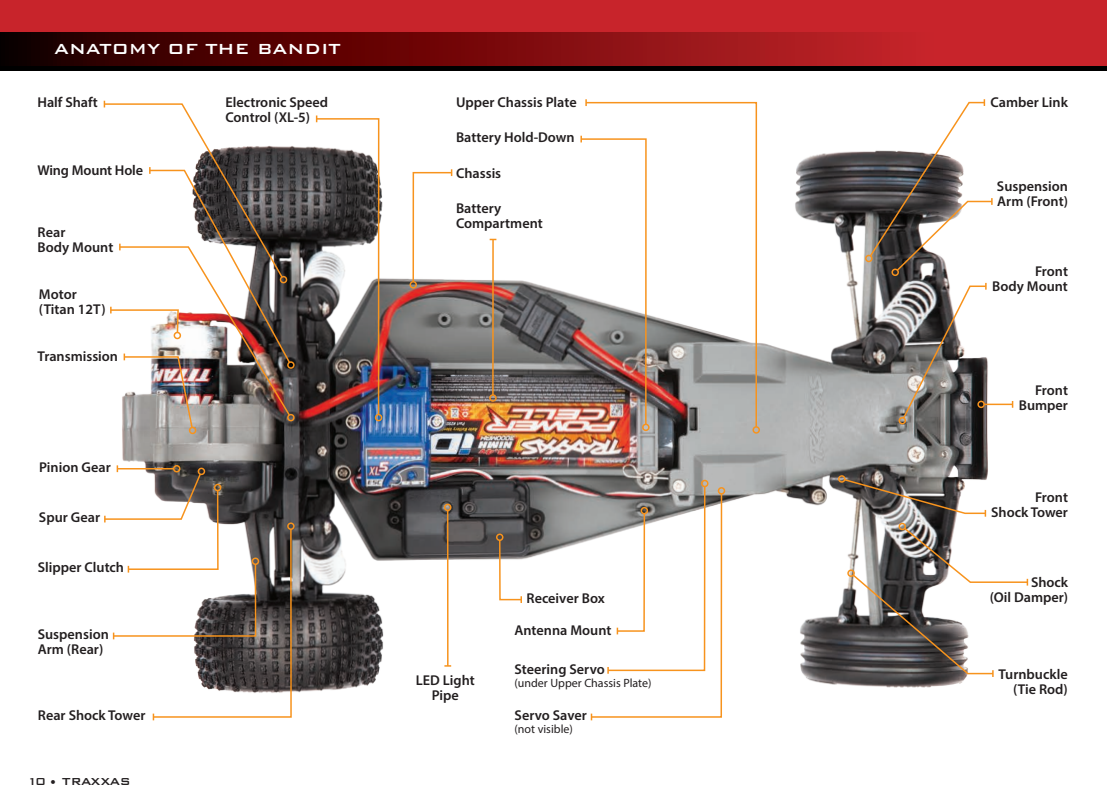
<style>
.page{position:relative;width:1107px;height:810px;background:#fff}
.page>*{position:absolute;margin:0;border:0;box-sizing:border-box;transform-origin:0 0}
.t1{font:500 19.5px "Bank Gothic BT";color:#fff}
.t2{font:600 14.25px/15px "Myriad Pro";color:#231f20}
.t3{font:500 13.5px "Bank Gothic BT";letter-spacing:-.02em;color:#231f20}
.t4{font:12px "Myriad Pro";color:#231f20}
</style>
<div class="page">
<img style="left:35px;top:70px;width:1070px;height:651px">
<div style="left:0;top:0;width:1107px;height:70px;background:#000"></div>
<div style="left:0;top:0;width:1107px;height:51px;background:#c8242b"></div>
<svg style="left:0;top:32px;width:1107px;height:34px;background:#7f0f12"></svg>
<div style="left:865px;top:255px;width:8px;height:7px;border:2px solid #f7931d;border-radius:50%"></div>
<svg style="left:868px;top:99px;width:125px;height:173px"></svg>
<div style="left:891px;top:269px;width:8px;height:7px;border:2px solid #f7931d;border-radius:50%"></div>
<svg style="left:843px;top:478px;width:144px;height:39px"></svg>
<div style="left:838px;top:475px;width:8px;height:8px;border:2px solid #f7931d;border-radius:50%"></div>
<div style="left:899px;top:523px;width:7px;height:7px;border:2px solid #f7931d;border-radius:50%"></div>
<svg style="left:851px;top:526px;width:178px;height:151px"></svg>
<div style="left:847px;top:569px;width:8px;height:8px;border:2px solid #f7931d;border-radius:50%"></div>
<div style="left:899px;top:417px;width:7px;height:7px;border:2px solid #f7931d;border-radius:50%"></div>
<div style="left:287px;top:361px;width:8px;height:8px;border:2px solid #f7931d;border-radius:50%"></div>
<div style="left:287px;top:414px;width:8px;height:7px;border:2px solid #f7931d;border-radius:50%"></div>
<div style="left:189px;top:427px;width:7px;height:7px;border:2px solid #f7931d;border-radius:50%"></div>
<img style="left:103px;top:101px;width:188px;height:328px">
<div style="left:174px;top:332px;width:7px;height:7px;border:2px solid #f7931d;border-radius:50%"></div>
<svg style="left:498px;top:539px;width:25px;height:64px"></svg>
<div style="left:496px;top:534px;width:8px;height:7px;border:2px solid #f7931d;border-radius:50%"></div>
<div style="left:287px;top:522px;width:8px;height:8px;border:2px solid #f7931d;border-radius:50%"></div>
<svg style="left:902px;top:283px;width:111px;height:137px"></svg>
<div style="left:977px;top:401px;width:8px;height:7px;border:2px solid #f7931d;border-radius:50%"></div>
<hr style="left:447px;top:510px;width:2px;height:156px;background:#f7931d">
<svg style="left:444px;top:665px;width:7px;height:2px"></svg>
<div style="left:444px;top:504px;width:7px;height:7px;border:2px solid #f7931d;border-radius:50%"></div>
<hr style="left:492px;top:239px;width:2px;height:156px;background:#f7931d">
<div style="left:489px;top:394px;width:8px;height:8px;border:2px solid #f7931d;border-radius:50%"></div>
<svg style="left:412px;top:169px;width:41px;height:114px"></svg>
<div style="left:410px;top:281px;width:7px;height:8px;border:2px solid #f7931d;border-radius:50%"></div>
<img style="left:315px;top:116px;width:65px;height:300px">
<div style="left:375px;top:414px;width:7px;height:7px;border:2px solid #f7931d;border-radius:50%"></div>
<svg style="left:580px;top:136px;width:5px;height:290px"></svg>
<div style="left:642px;top:424px;width:8px;height:7px;border:2px solid #f7931d;border-radius:50%"></div>
<svg style="left:585px;top:101px;width:173px;height:327px"></svg>
<svg style="left:585px;top:99px;width:2px;height:7px"></svg>
<div style="left:752px;top:426px;width:8px;height:8px;border:2px solid #f7931d;border-radius:50%"></div>
<div style="left:701px;top:480px;width:8px;height:7px;border:2px solid #f7931d;border-radius:50%"></div>
<svg style="left:590px;top:485px;width:133px;height:235px"></svg>
<div style="left:718px;top:487px;width:7px;height:8px;border:2px solid #f7931d;border-radius:50%"></div>
<svg style="left:103px;top:465px;width:190px;height:255px"></svg>
<div style="left:173px;top:465px;width:7px;height:7px;border:2px solid #f7931d;border-radius:50%"></div>
<p class="t1" style="left:54px;top:38px;width:288px">ANATOMY OF THE BANDIT</p>
<p class="t2" style="left:38px;top:94px;width:62px">Half Shaft</p>
<p class="t2" style="left:38px;top:162px;width:107px">Wing Mount Hole</p>
<p class="t2" style="left:38px;top:224px;width:29px">Rear</p>
<p class="t2" style="left:38px;top:239px;width:77px">Body Mount</p>
<p class="t2" style="left:39px;top:287px;width:68px">Motor (Titan 12T)</p>
<p class="t2" style="left:38px;top:349px;width:82px">Transmission</p>
<p class="t2" style="left:39px;top:459px;width:73px">Pinion Gear</p>
<p class="t2" style="left:39px;top:510px;width:63px">Spur Gear</p>
<p class="t2" style="left:38px;top:560px;width:88px">Slipper Clutch</p>
<p class="t2" style="left:38px;top:626px;width:73px">Suspension</p>
<p class="t2" style="left:38px;top:641px;width:67px">Arm (Rear)</p>
<p class="t2" style="left:38px;top:707px;width:109px">Rear Shock Tower</p>
<p class="t3" style="left:27px;top:774px;width:105px">10 • TRAXXAS</p>
<p class="t2" style="left:225px;top:94px;width:104px">Electronic Speed<br>Control (XL-5)</p>
<p class="t2" style="left:456px;top:94px;width:122px">Upper Chassis Plate</p>
<p class="t2" style="left:456px;top:130px;width:120px">Battery Hold-Down</p>
<p class="t2" style="left:456px;top:165px;width:47px">Chassis</p>
<p class="t2" style="left:456px;top:201px;width:88px">Battery<br>Compartment</p>
<p class="t2" style="left:416px;top:672px;width:60px;text-align:center">LED Light<br>Pipe</p>
<p class="t2" style="left:527px;top:591px;width:80px">Receiver Box</p>
<p class="t2" style="left:515px;top:622px;width:98px">Antenna Mount</p>
<p class="t2" style="left:515px;top:661px;width:92px">Steering Servo</p>
<p class="t4" style="left:515px;top:676px;width:139px">(under Upper Chassis Plate)</p>
<p class="t2" style="left:515px;top:707px;width:74px">Servo Saver</p>
<p class="t4" style="left:515px;top:722px;width:60px">(not visible)</p>
<p class="t2" style="left:991px;top:94px;width:79px">Camber Link</p>
<p class="t2" style="left:997px;top:179px;width:73px">Suspension</p>
<p class="t2" style="left:997px;top:194px;width:72px">Arm (Front)</p>
<p class="t2" style="left:1035px;top:263px;width:35px">Front</p>
<p class="t2" style="left:992px;top:278px;width:77px">Body Mount</p>
<p class="t2" style="left:1035px;top:382px;width:35px">Front</p>
<p class="t2" style="left:1019px;top:397px;width:51px">Bumper</p>
<p class="t2" style="left:1035px;top:489px;width:35px">Front</p>
<p class="t2" style="left:991px;top:504px;width:78px">Shock Tower</p>
<p class="t2" style="left:1031px;top:574px;width:39px">Shock</p>
<p class="t2" style="left:990px;top:589px;width:80px">(Oil Damper)</p>
<p class="t2" style="left:998px;top:666px;width:71px">Turnbuckle</p>
<p class="t2" style="left:1013px;top:681px;width:56px">(Tie Rod)</p>
</div>
